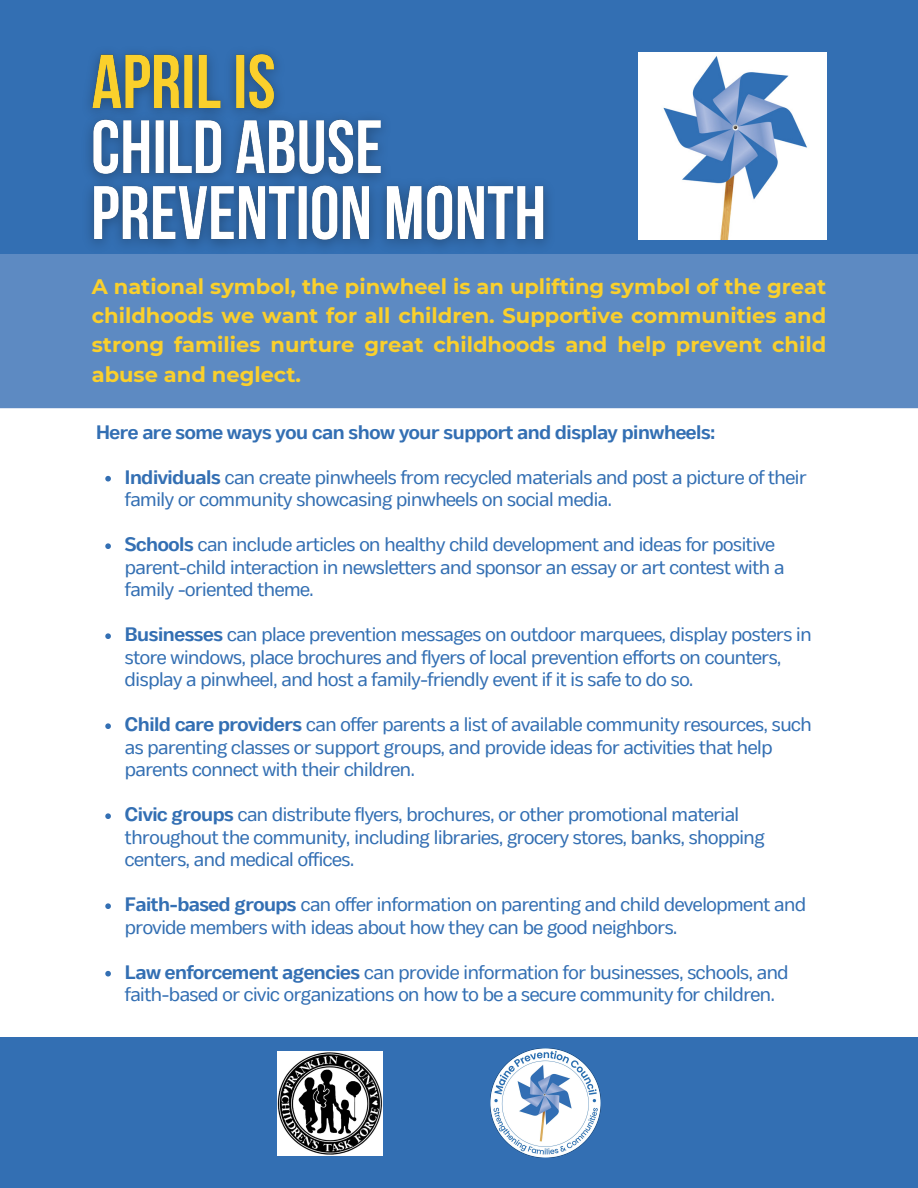
<style>
.page{position:relative;width:918px;height:1188px;background:#336fb3}
.page>*{position:absolute;margin:0;border:0;box-sizing:border-box;transform-origin:0 0}
.t1{font:700 21px/29.2px "Montserrat";color:#fad02c;text-align:justify}
.t2{font:19.5px/22.5px "Body Text";letter-spacing:-.02em;color:#336fb3}
.t3{font:700 19.5px "Body Text";letter-spacing:-.02em;color:#336fb3}
.s1{font-weight:700}
</style>
<div class="page">
<div style="left:0;top:408px;width:918px;height:628px;background:#fff"></div>
<img style="left:639px;top:52px;width:188px;height:188px">
<img style="left:89px;top:52px;width:189px;height:51px">
<img style="left:88px;top:103px;width:461px;height:144px">
<svg style="left:105px;top:476px;width:6px;height:6px"></svg>
<svg style="left:105px;top:543px;width:6px;height:6px"></svg>
<svg style="left:105px;top:633px;width:6px;height:6px"></svg>
<svg style="left:105px;top:723px;width:6px;height:6px"></svg>
<svg style="left:105px;top:813px;width:6px;height:6px"></svg>
<svg style="left:105px;top:903px;width:6px;height:6px"></svg>
<svg style="left:105px;top:971px;width:6px;height:6px"></svg>
<div style="left:0;top:254px;width:918px;height:154px;background:#5d8ac2"></div>
<img style="left:491px;top:1049px;width:109px;height:109px">
<img style="left:278px;top:1051px;width:104px;height:105px">
<p class="t1" style="left:92px;top:272px;width:736px">A national symbol, the pinwheel is an uplifting symbol of the great childhoods we want for all children. Supportive communities and strong families nurture great childhoods and help prevent child abuse and neglect.</p>
<h2 class="t3" style="left:96px;top:421px;width:620px">Here are some ways you can show your support and display pinwheels:</h2>
<h2 class="t2" style="left:125px;top:467px;width:683px"><span class="s1">Individuals</span> can create pinwheels from recycled materials and post a picture of their family or community showcasing pinwheels on social media.</h2>
<p class="t2" style="left:125px;top:535px;width:661px"><span class="s1">Schools</span> can include articles on healthy child development and ideas for positive parent-child interaction in newsletters and sponsor an essay or art contest with a family -oriented theme.</p>
<p class="t2" style="left:125px;top:625px;width:688px"><span class="s1">Businesses</span> can place prevention messages on outdoor marquees, display posters in store windows, place brochures and flyers of local prevention efforts on counters, display a pinwheel, and host a family-friendly event if it is safe to do so.</p>
<p class="t2" style="left:125px;top:715px;width:688px"><span class="s1">Child care providers</span> can offer parents a list of available community resources, such as parenting classes or support groups, and provide ideas for activities that help parents connect with their children.</p>
<p class="t2" style="left:125px;top:805px;width:641px"><span class="s1">Civic groups</span> can distribute flyers, brochures, or other promotional material throughout the community, including libraries, grocery stores, banks, shopping centers, and medical offices.</p>
<p class="t2" style="left:125px;top:895px;width:683px"><span class="s1">Faith-based groups</span> can offer information on parenting and child development and provide members with ideas about how they can be good neighbors.</p>
<p class="t2" style="left:125px;top:962px;width:665px"><span class="s1">Law enforcement agencies</span> can provide information for businesses, schools, and faith-based or civic organizations on how to be a secure community for children.</p>
</div>
